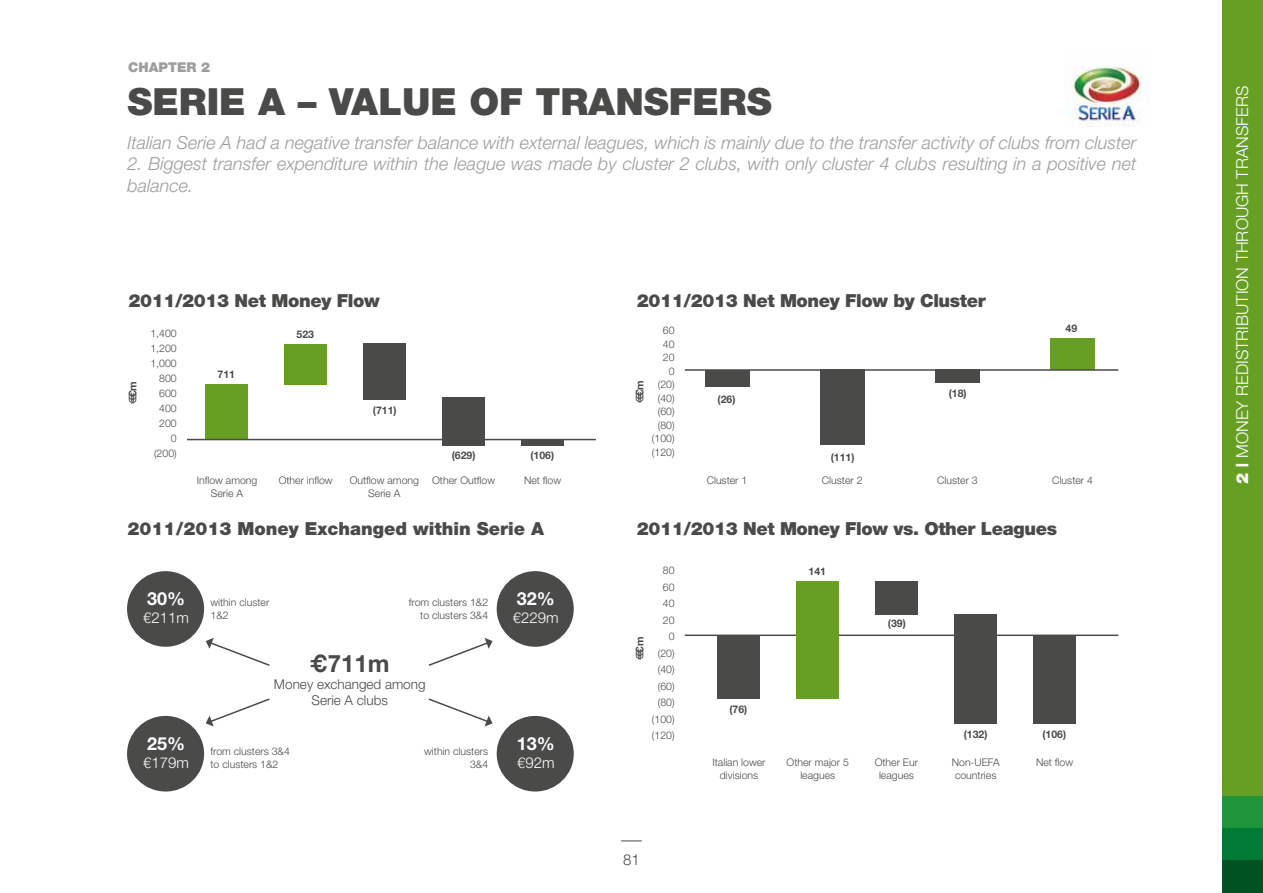
<style>
.page{position:relative;width:1263px;height:893px;background:#fff}
.page>*{position:absolute;margin:0;border:0;box-sizing:border-box;transform-origin:0 0}
.t1{font:900 37.5px "Helvetica Neue";color:#4a4a49}
.t2{font:700 24px "Helvetica Neue";color:#4a4a49}
.t3{font:italic 300 18px/21.6px "Helvetica Neue";color:#9d9d9c}
.t4{font:900 18px "Helvetica Neue";letter-spacing:-.02em;color:#4a4a49}
.t5{font:900 18px "Helvetica Neue";color:#4a4a49}
.t6{font:700 18px "Helvetica Neue";color:#fff}
.t7{font:300 16.5px "Helvetica Neue";color:#fff}
.t8{font:300 15px "Helvetica Neue";color:#fff}
.t9{font:300 15px "Helvetica Neue";color:#4a4a49}
.t10{font:300 13.5px/16.2px "Helvetica Neue";color:#4a4a49;text-align:center}
.t11{font:900 13.5px "Helvetica Neue";color:#9d9d9c}
.t12{font:300 10.5px/16.5px "Helvetica Neue";color:#4a4a49;text-align:right}
.t13{font:700 10.5px "Helvetica Neue";color:#4a4a49}
.t14{font:700 10.5px "Helvetica";color:#4a4a49}
.s1{font-family:"Helvetica Neue"}
.s2{font-family:"Helvetica"}
.s3{font-weight:900}
</style>
<div class="page">
<svg style="left:621px;top:840px;width:21px;height:1px"></svg>
<div style="left:1221px;top:0;width:42px;height:893px;background:#679f25"></div>
<div style="left:1221px;top:796px;width:42px;height:33px;background:#219539"></div>
<div style="left:1221px;top:828px;width:42px;height:33px;background:#007b36"></div>
<div style="left:1221px;top:860px;width:42px;height:33px;background:#005321"></div>
<div style="left:127px;top:571px;width:77px;height:76px;background:#4a4a49;border-radius:50%"></div>
<div style="left:497px;top:571px;width:77px;height:76px;background:#4a4a49;border-radius:50%"></div>
<div style="left:127px;top:716px;width:77px;height:75px;background:#4a4a49;border-radius:50%"></div>
<div style="left:497px;top:716px;width:77px;height:75px;background:#4a4a49;border-radius:50%"></div>
<svg style="left:206px;top:638px;width:64px;height:28px"></svg>
<svg style="left:206px;top:698px;width:64px;height:28px"></svg>
<svg style="left:428px;top:698px;width:64px;height:28px"></svg>
<svg style="left:428px;top:638px;width:64px;height:28px"></svg>
<div style="left:206px;top:384px;width:42px;height:56px;background:#679f25"></div>
<div style="left:718px;top:636px;width:42px;height:62px;background:#4a4a49"></div>
<div style="left:705px;top:370px;width:44px;height:17px;background:#4a4a49"></div>
<div style="left:521px;top:439px;width:43px;height:6px;background:#4a4a49"></div>
<div style="left:1033px;top:635px;width:43px;height:89px;background:#4a4a49"></div>
<div style="left:285px;top:344px;width:42px;height:40px;background:#679f25"></div>
<div style="left:820px;top:369px;width:45px;height:76px;background:#4a4a49"></div>
<div style="left:363px;top:344px;width:43px;height:56px;background:#4a4a49"></div>
<div style="left:875px;top:581px;width:43px;height:34px;background:#4a4a49"></div>
<div style="left:935px;top:369px;width:45px;height:14px;background:#4a4a49"></div>
<div style="left:1050px;top:338px;width:45px;height:31px;background:#679f25"></div>
<hr style="left:187px;top:439px;width:409px;height:1px;background:#4a4a49">
<hr style="left:685px;top:369px;width:433px;height:2px;background:#4a4a49">
<div style="left:954px;top:615px;width:43px;height:109px;background:#4a4a49"></div>
<hr style="left:685px;top:634px;width:433px;height:2px;background:#4a4a49">
<div style="left:443px;top:397px;width:42px;height:48px;background:#4a4a49"></div>
<div style="left:797px;top:581px;width:42px;height:117px;background:#679f25"></div>
<img style="left:1064px;top:66px;width:81px;height:61px">
<p class="t11" style="left:128px;top:60px;width:83px">CHAPTER 2</p>
<h1 class="t1" style="left:128px;top:79px;width:646px">SERIE A – VALUE OF TRANSFERS</h1>
<h3 class="t3" style="left:128px;top:131px;width:1010px">Italian Serie A had a negative transfer balance with external leagues, which is mainly due to the transfer activity of clubs from cluster</h3>
<h3 class="t3" style="left:128px;top:153px;width:1010px">2. Biggest transfer expenditure within the league was made by cluster 2 clubs, with only cluster 4 clubs resulting in a positive net balance.</h3>
<h3 class="t4" style="left:128px;top:290px;width:253px">2011/2013 Net Money Flow</h3>
<h3 class="t4" style="left:637px;top:290px;width:351px">2011/2013 Net Money Flow by Cluster</h3>
<p class="t12" style="left:150px;top:326px;width:28px;line-height:15px">1,400<br>1,200<br>1,000<br>800<br>600<br>400<br>200<br>0 (200)</p>
<p class="t12" style="left:652px;top:323px;width:24px;line-height:13.5px">60<br>40<br>20<br>0 (20) (40) (60) (80) (100) (120)</p>
<p class="t12" style="left:197px;top:474px;width:62px;line-height:12.6px;text-align:center">Inflow among<br>Serie A</p>
<p class="t13" style="left:1066px;top:322px;width:13px">49</p>
<p class="t13" style="left:297px;top:327px;width:19px">523</p>
<p class="t13" style="left:218px;top:368px;width:19px">711</p>
<p class="t14" style="left:631px;top:397px;width:19px;rotate:-90deg">€<span class="s1">m</span></p>
<p class="t14" style="left:124px;top:398px;width:19px;rotate:-90deg">€<span class="s1">m</span></p>
<p class="t13" style="left:949px;top:386px;width:19px">(18)</p>
<p class="t13" style="left:718px;top:392px;width:19px">(26)</p>
<p class="t13" style="left:373px;top:404px;width:25px">(711)</p>
<p class="t13" style="left:452px;top:448px;width:25px">(629)</p>
<p class="t13" style="left:530px;top:448px;width:25px">(106)</p>
<p class="t13" style="left:831px;top:451px;width:25px">(111)</p>
<p class="t12" style="left:279px;top:472px;width:56px">Other inflow</p>
<p class="t12" style="left:707px;top:472px;width:42px">Cluster 1</p>
<p class="t12" style="left:350px;top:472px;width:71px">Outflow among</p>
<p class="t12" style="left:822px;top:472px;width:42px">Cluster 2</p>
<p class="t12" style="left:368px;top:484px;width:34px">Serie A</p>
<p class="t12" style="left:432px;top:472px;width:65px">Other Outflow</p>
<p class="t12" style="left:937px;top:472px;width:42px">Cluster 3</p>
<p class="t12" style="left:524px;top:472px;width:39px">Net flow</p>
<p class="t12" style="left:1052px;top:472px;width:42px">Cluster 4</p>
<h3 class="t5" style="left:128px;top:518px;width:418px">2011/2013 Money Exchanged within Serie A</h3>
<h3 class="t6" style="left:147px;top:587px;width:40px">30%</h3>
<h3 class="t8" style="left:143px;top:608px;width:47px"><span class="s2">€</span>211m</h3>
<h3 class="t6" style="left:147px;top:732px;width:40px">25%</h3>
<h3 class="t8" style="left:143px;top:753px;width:47px"><span class="s2">€</span>179m</h3>
<p class="t12" style="left:210px;top:596px;width:60px;line-height:12.6px;text-align:left">within cluster<br>1&amp;2</p>
<p class="t12" style="left:409px;top:596px;width:81px;line-height:12.6px">from clusters 1&amp;2 to clusters 3&amp;4</p>
<h2 class="t2" style="left:310px;top:649px;width:81px"><span class="s2">€</span>711m</h2>
<p class="t10" style="left:274px;top:675px;width:153px">Money exchanged among<br>Serie A clubs</p>
<p class="t12" style="left:210px;top:745px;width:81px;line-height:12.6px;text-align:left">from clusters 3&amp;4 to clusters 1&amp;2</p>
<p class="t12" style="left:424px;top:745px;width:65px;line-height:12.6px">within clusters<br>3&amp;4</p>
<h3 class="t6" style="left:517px;top:587px;width:40px">32%</h3>
<h3 class="t8" style="left:513px;top:608px;width:47px"><span class="s2">€</span>229m</h3>
<h3 class="t6" style="left:517px;top:732px;width:40px">13%</h3>
<h3 class="t8" style="left:517px;top:753px;width:39px"><span class="s2">€</span>92m</h3>
<h3 class="t4" style="left:637px;top:518px;width:422px">2011/2013 Net Money Flow vs. Other Leagues</h3>
<p class="t12" style="left:652px;top:562px;width:24px">80<br>60<br>40<br>20<br>0 (20) (40) (60) (80) (100) (120)</p>
<p class="t13" style="left:809px;top:564px;width:19px">141</p>
<p class="t13" style="left:888px;top:617px;width:19px">(39)</p>
<p class="t14" style="left:631px;top:654px;width:19px;rotate:-90deg">€<span class="s1">m</span></p>
<p class="t13" style="left:729px;top:702px;width:19px">(76)</p>
<p class="t13" style="left:964px;top:728px;width:25px">(132)</p>
<p class="t13" style="left:1042px;top:728px;width:25px">(106)</p>
<h3 class="t9" style="left:623px;top:850px;width:18px">81</h3>
<p class="t12" style="left:712px;top:756px;width:55px;line-height:12.6px;text-align:center">Italian lower divisions</p>
<p class="t12" style="left:787px;top:756px;width:64px;line-height:12.6px;text-align:center">Other major 5 leagues</p>
<p class="t12" style="left:875px;top:756px;width:45px;line-height:12.6px;text-align:center">Other Eur leagues</p>
<p class="t12" style="left:952px;top:756px;width:49px;line-height:12.6px;text-align:center">Non-UEFA countries</p>
<p class="t12" style="left:1036px;top:754px;width:39px">Net flow</p>
<h3 class="t7" style="left:1232px;top:484px;width:399px;rotate:-90deg"><span class="s3">2 |</span> MONEY REDISTRIBUTION THROUGH TRANSFERS</h3>
</div>
